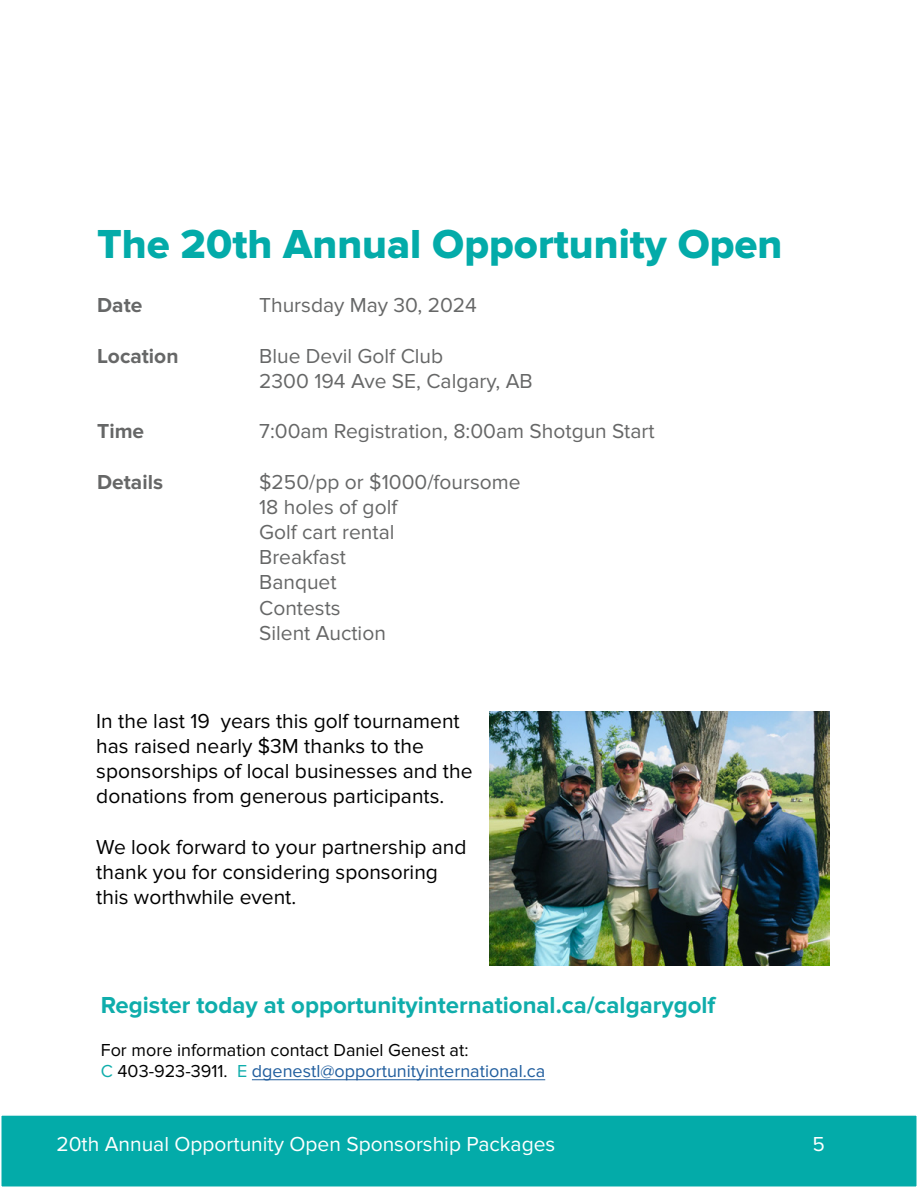
<style>
.page{position:relative;width:918px;height:1188px;background:#fff}
.page>*{position:absolute;margin:0;border:0;box-sizing:border-box;transform-origin:0 0}
.t1{font:42px "Proxima Nova Extrabld";color:#03aba9}
.t2{font:700 24px "Proxima Nova";color:#0fadab}
.t3{font:21px/25.2px "Proxima Nova";color:#000}
.t4{font:21px/25.2px "Proxima Nova";color:#666767}
.t5{font:21px "Proxima Nova";color:#fff}
.t6{font:700 21px "Proxima Nova";color:#666767}
.t7{font:18px/21.6px "Proxima Nova";color:#000}
.s1{color:#0fadab}
.s2{color:#215e9e}
</style>
<div class="page">
<div style="left:0;top:1114px;width:918px;height:74px;background:#03aba9;border:2px solid #fff"></div>
<img style="left:490px;top:711px;width:340px;height:255px">
<hr style="left:252px;top:1079px;width:293px;height:1px;background:#215e9e">
<h1 class="t1" style="left:97px;top:225px;width:687px">The 20th Annual Opportunity Open</h1>
<p class="t6" style="left:97px;top:293px;width:47px">Date</p>
<p class="t4" style="left:259px;top:293px;width:219px">Thursday May 30, 2024</p>
<p class="t6" style="left:97px;top:343px;width:83px">Location</p>
<p class="t4" style="left:259px;top:343px;width:275px">Blue Devil Golf Club<br>2300 194 Ave SE, Calgary, AB</p>
<p class="t6" style="left:97px;top:419px;width:49px">Time</p>
<p class="t4" style="left:259px;top:419px;width:397px">7:00am Registration, 8:00am Shotgun Start</p>
<p class="t6" style="left:97px;top:469px;width:67px">Details</p>
<p class="t4" style="left:259px;top:469px;width:263px">$250/pp or $1000/foursome<br>18 holes of golf<br>Golf cart rental<br>Breakfast<br>Banquet<br>Contests<br>Silent Auction</p>
<p class="t3" style="left:96px;top:708px;width:378px">In the last 19 years this golf tournament has raised nearly $3M thanks to the sponsorships of local businesses and the donations from generous participants.</p>
<p class="t3" style="left:96px;top:834px;width:372px">We look forward to your partnership and thank you for considering sponsoring this worthwhile event.</p>
<p class="t2" style="left:101px;top:991px;width:616px">Register today at opportunityinternational.ca/calgarygolf</p>
<p class="t7" style="left:101px;top:1039px;width:446px">For more information contact Daniel Genest at:<br><span class="s1">C</span> 403-923-3911. <span class="s1">E</span> <span class="s2">dgenestl@opportunityinternational.ca</span></p>
<p class="t5" style="left:56px;top:1132px;width:500px">20th Annual Opportunity Open Sponsorship Packages</p>
<p class="t5" style="left:812px;top:1132px;width:14px">5</p>
</div>
